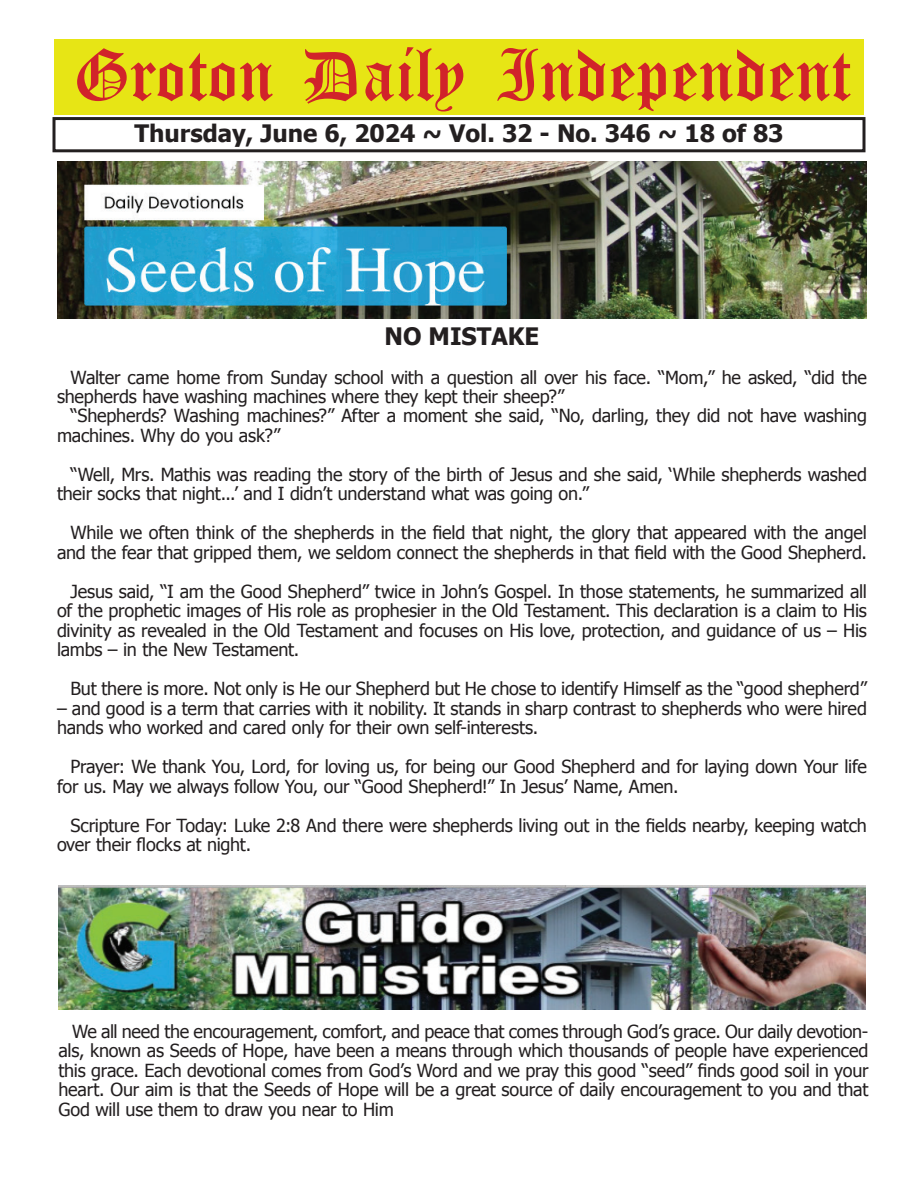
<style>
.page{position:relative;width:918px;height:1188px;background:#fff}
.page>*{position:absolute;margin:0;border:0;box-sizing:border-box;transform-origin:0 0}
.t1{font:54px "Old English Five";color:#d1232a}
.t2{font:700 24px "Tahoma";color:#231f20}
.t3{font:18px/19.5px "Tahoma";letter-spacing:-.01em;color:#231f20}
</style>
<div class="page">
<div style="left:52px;top:117px;width:814px;height:35px;border:3px solid #231f20"></div>
<div style="left:54px;top:40px;width:810px;height:75px;background:#e7e515"></div>
<img style="left:57px;top:162px;width:810px;height:156px">
<img style="left:59px;top:885px;width:807px;height:125px">
<h1 class="t1" style="left:73px;top:50px;width:779px">Groton Daily Independent</h1>
<h2 class="t2" style="left:135px;top:116px;width:651px">Thursday, June 6, 2024 ~ Vol. 32 - No. 346 ~ 18 of 83</h2>
<h2 class="t2" style="left:385px;top:319px;width:156px">NO MISTAKE</h2>
<p class="t3" style="left:57px;top:366px;width:811px;text-indent:14px">Walter came home from Sunday school with a question all over his face. “Mom,” he asked, “did the shepherds have washing machines where they kept their sheep?”</p>
<p class="t3" style="left:57px;top:405px;width:812px;text-indent:14px">“Shepherds? Washing machines?” After a moment she said, “No, darling, they did not have washing machines. Why do you ask?”</p>
<p class="t3" style="left:57px;top:464px;width:811px;text-indent:14px">“Well, Mrs. Mathis was reading the story of the birth of Jesus and she said, ‘While shepherds washed their socks that night...’ and I didn’t understand what was going on.”</p>
<p class="t3" style="left:57px;top:522px;width:811px;text-align:right">While we often think of the shepherds in the field that night, the glory that appeared with the angel and the fear that gripped them, we seldom connect the shepherds in that field with the Good Shepherd.</p>
<p class="t3" style="left:57px;top:581px;width:811px;text-align:justify;text-indent:14px">Jesus said, “I am the Good Shepherd” twice in John’s Gospel. In those statements, he summarized all of the prophetic images of His role as prophesier in the Old Testament. This declaration is a claim to His divinity as revealed in the Old Testament and focuses on His love, protection, and guidance of us – His lambs – in the New Testament.</p>
<p class="t3" style="left:70px;top:678px;width:798px">But there is more. Not only is He our Shepherd but He chose to identify Himself as the “good shepherd”</p>
<p class="t3" style="left:57px;top:698px;width:811px">– and good is a term that carries with it nobility. It stands in sharp contrast to shepherds who were hired hands who worked and cared only for their own self-interests.</p>
<p class="t3" style="left:57px;top:756px;width:811px;text-indent:14px">Prayer: We thank You, Lord, for loving us, for being our Good Shepherd and for laying down Your life for us. May we always follow You, our “Good Shepherd!” In Jesus’ Name, Amen.</p>
<p class="t3" style="left:57px;top:815px;width:811px;text-indent:14px">Scripture For Today: Luke 2:8 And there were shepherds living out in the fields nearby, keeping watch over their flocks at night.</p>
<p class="t3" style="left:58px;top:1020px;width:812px;text-align:justify;text-indent:14px">We all need the encouragement, comfort, and peace that comes through God’s grace. Our daily devotion&shy;als, known as Seeds of Hope, have been a means through which thousands of people have experienced this grace. Each devotional comes from God’s Word and we pray this good “seed” finds good soil in your heart. Our aim is that the Seeds of Hope will be a great source of daily encouragement to you and that God will use them to draw you near to Him</p>
</div>
